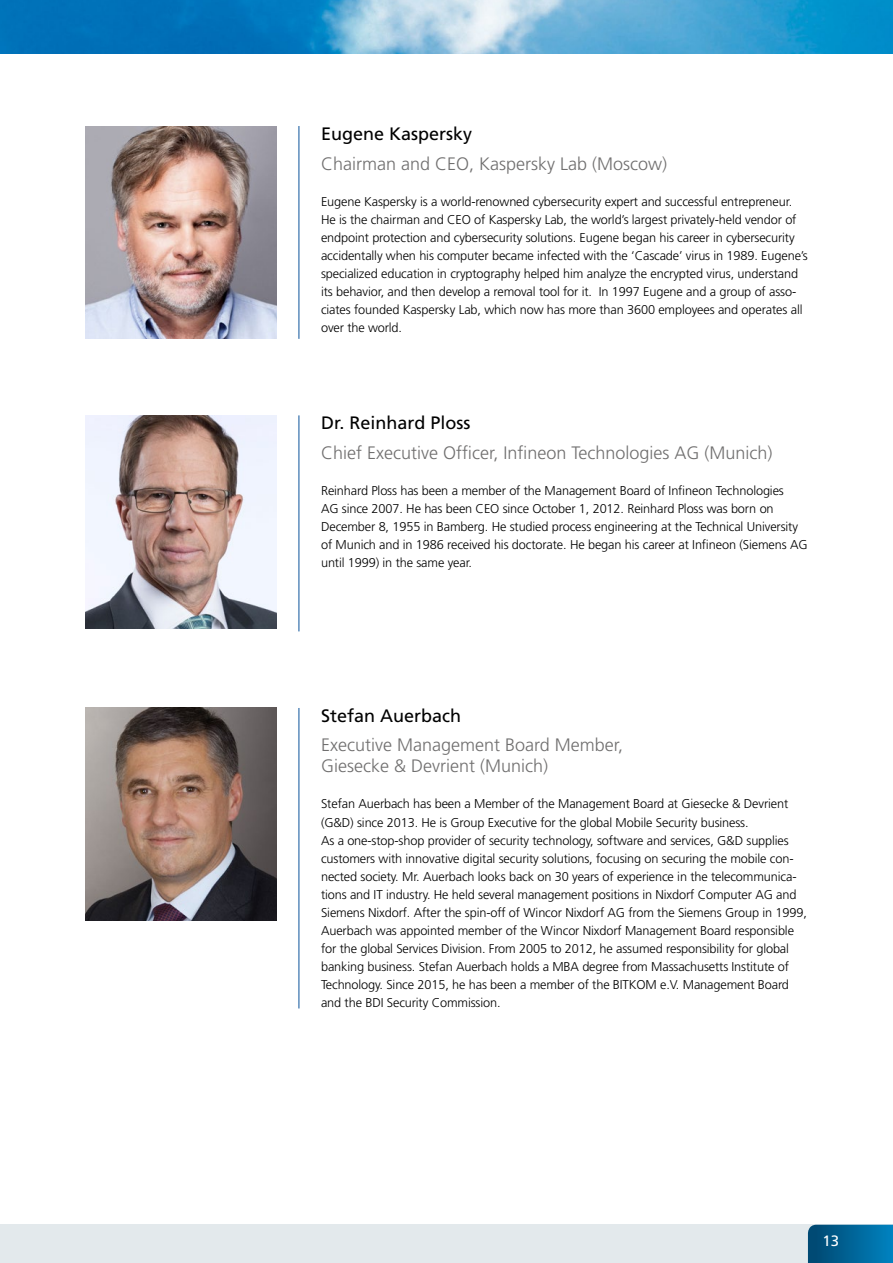
<style>
.page{position:relative;width:893px;height:1263px;background:#fff}
.page>*{position:absolute;margin:0;border:0;box-sizing:border-box;transform-origin:0 0}
.t1{font:300 18px/21px "Frutiger";color:#706f6f}
.t2{font:18px "Frutiger";color:#000}
.t3{font:15px "Frutiger";color:#fff}
.t4{font:300 12.75px/18px "Frutiger";letter-spacing:-.01em;color:#000}
</style>
<div class="page">
<div style="left:0;top:1225px;width:893px;height:38px;background:#e3e9ec"></div>
<svg style="left:808px;top:1225px;width:85px;height:38px;background:#006497"></svg>
<img style="left:0;top:0;width:893px;height:53px">
<hr style="left:299px;top:415px;width:1px;height:216px;background:#0b539b">
<img style="left:85px;top:415px;width:192px;height:213px">
<hr style="left:299px;top:708px;width:1px;height:300px;background:#0b539b">
<img style="left:85px;top:708px;width:192px;height:213px">
<hr style="left:299px;top:126px;width:1px;height:213px;background:#0b539b">
<img style="left:85px;top:126px;width:192px;height:213px">
<h1 class="t2" style="left:321px;top:123px;width:153px">Eugene Kaspersky</h1>
<h1 class="t1" style="left:321px;top:153px;width:348px">Chairman and CEO, Kaspersky Lab (Moscow)</h1>
<p class="t4" style="left:321px;top:192px;width:488px">Eugene Kaspersky is a world-renowned cybersecurity expert and successful entrepreneur.<br>He is the chairman and CEO of Kaspersky Lab, the world’s largest privately-held vendor of endpoint protection and cybersecurity solutions. Eugene began his career in cybersecurity accidentally when his computer became infected with the ‘Cascade’ virus in 1989. Eugene’s specialized education in cryptography helped him analyze the encrypted virus, understand its behavior, and then develop a removal tool for it. In 1997 Eugene and a group of asso&shy;ciates founded Kaspersky Lab, which now has more than 3600 employees and operates all over the world.</p>
<h1 class="t2" style="left:321px;top:413px;width:151px">Dr. Reinhard Ploss</h1>
<h1 class="t1" style="left:321px;top:442px;width:453px">Chief Executive Officer, Infineon Technologies AG (Munich)</h1>
<p class="t4" style="left:321px;top:481px;width:488px">Reinhard Ploss has been a member of the Management Board of Infineon Technologies<br>AG since 2007. He has been CEO since October 1, 2012. Reinhard Ploss was born on December 8, 1955 in Bamberg. He studied process engineering at the Technical University of Munich and in 1986 received his doctorate. He began his career at Infineon (Siemens AG until 1999) in the same year.</p>
<h1 class="t2" style="left:321px;top:705px;width:142px">Stefan Auerbach</h1>
<h1 class="t1" style="left:321px;top:735px;width:304px">Executive Management Board Member,<br>Giesecke &amp; Devrient (Munich)</h1>
<p class="t4" style="left:321px;top:795px;width:487px">Stefan Auerbach has been a Member of the Management Board at Giesecke &amp; Devrient (G&amp;D) since 2013. He is Group Executive for the global Mobile Security business.<br>As a one-stop-shop provider of security technology, software and services, G&amp;D supplies customers with innovative digital security solutions, focusing on securing the mobile con&shy;nected society. Mr. Auerbach looks back on 30 years of experience in the telecommunica&shy;tions and IT industry. He held several management positions in Nixdorf Computer AG and Siemens Nixdorf. After the spin-off of Wincor Nixdorf AG from the Siemens Group in 1999, Auerbach was appointed member of the Wincor Nixdorf Management Board responsible for the global Services Division. From 2005 to 2012, he assumed responsibility for global banking business. Stefan Auerbach holds a MBA degree from Massachusetts Institute of Technology. Since 2015, he has been a member of the BITKOM e.V. Management Board and the BDI Security Commission.</p>
<p class="t3" style="left:822px;top:1232px;width:18px">13</p>
</div>
